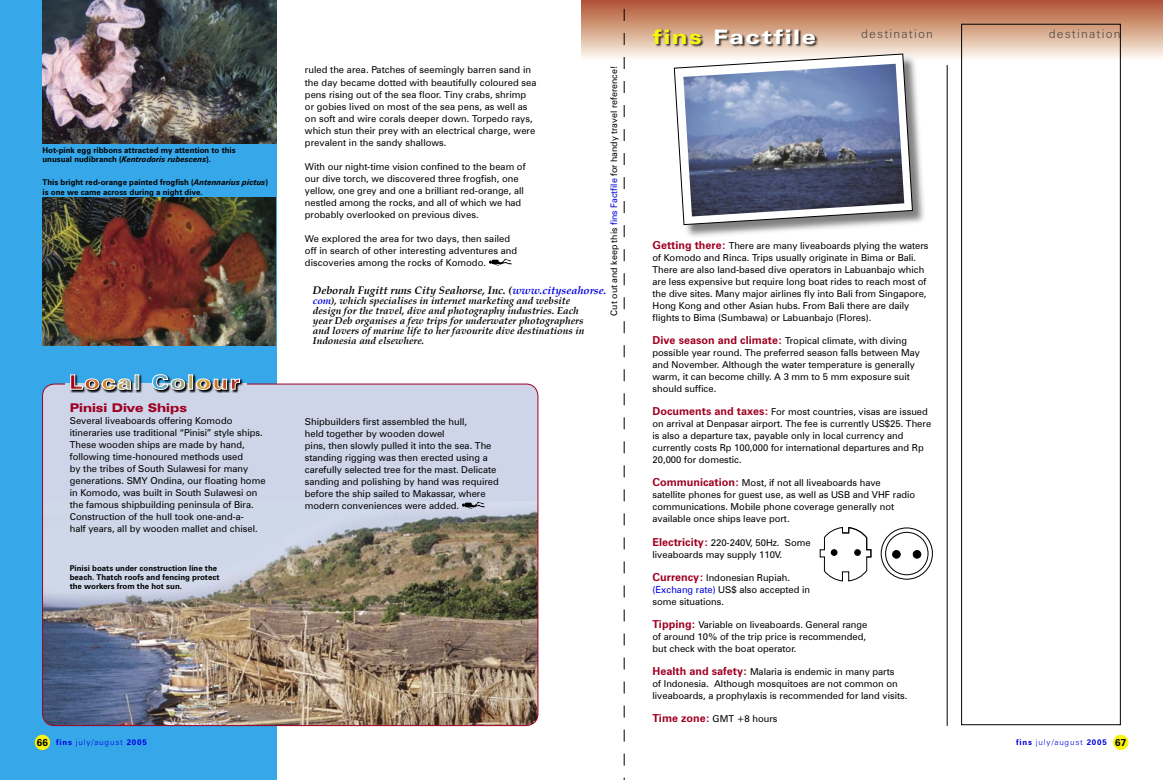
<style>
.page{position:relative;width:1163px;height:780px;background:#fff}
.page>*{position:absolute;margin:0;border:0;box-sizing:border-box;transform-origin:0 0}
.t1{font:900 expanded 20px "Zurich BT";letter-spacing:.1em;color:#fff}
.t2{font:300 12px "Zurich BT";letter-spacing:.1em;color:#484848}
.t3{font:900 expanded 12px "Zurich BT";color:#a00022}
.t4{font:italic 700 11px "Book Antiqua";color:#000}
.t5{font:italic 700 10px/10px "Book Antiqua";color:#000}
.t6{font:700 10px "Zurich BT";color:#000}
.t7{font:9.5px/12px "Zurich BT";color:#000}
.t8{font:9px "Zurich BT";color:#000}
.t9{font:700 8px/9px "Zurich BT";color:#000}
.t10{font:300 8px "Zurich BT";letter-spacing:.1em;color:#0000e1}
.s1{color:#f7f410}
.s2{font-style:italic}
.s3{color:#0000e1}
.s4{font-weight:700;font-size:11px;color:#a00022}
.s5{font-weight:700}
</style>
<div class="page">
<div style="left:0;top:0;width:276px;height:780px;background:#36a7e9"></div>
<img style="left:42px;top:383px;width:497px;height:342px">
<div style="left:581px;top:0;width:581px;height:61px;background:linear-gradient(to bottom,#af512b,#fffdf2)"></div>
<div style="left:652px;top:28px;width:166px;height:20px;background:#000;opacity:.75"></div>
<svg style="left:623px;top:0;width:1px;height:780px"></svg>
<svg style="left:489px;top:259px;width:22px;height:6px"></svg>
<img style="left:43px;top:0;width:233px;height:144px">
<img style="left:43px;top:198px;width:233px;height:148px">
<hr style="left:65px;top:383px;width:181px;height:3px;background:#ced5e8">
<svg style="left:69px;top:379px;width:174px;height:14px"></svg>
<img style="left:70px;top:374px;width:170px;height:44px">
<div style="left:35px;top:734px;width:15px;height:16px;background:#f7f410;border-radius:50%"></div>
<svg style="left:462px;top:502px;width:22px;height:6px"></svg>
<div style="left:674px;top:54px;width:253px;height:185px;background:#000;opacity:.5"></div>
<svg style="left:673px;top:53px;width:239px;height:172px"></svg>
<img style="left:683px;top:64px;width:221px;height:152px">
<div style="left:880px;top:527px;width:52px;height:52px;border:1px solid #000;border-radius:50%"></div>
<div style="left:885px;top:532px;width:43px;height:43px;border:1px solid #000;border-radius:50%"></div>
<div style="left:892px;top:550px;width:8px;height:8px;background:#000;border-radius:50%"></div>
<div style="left:892px;top:550px;width:8px;height:8px;border:1px solid #000;border-radius:50%"></div>
<div style="left:913px;top:550px;width:7px;height:8px;background:#000;border-radius:50%"></div>
<div style="left:912px;top:550px;width:9px;height:8px;border:1px solid #000;border-radius:50%"></div>
<svg style="left:819px;top:527px;width:52px;height:54px"></svg>
<div style="left:830px;top:549px;width:7px;height:7px;background:#000;border-radius:50%"></div>
<div style="left:854px;top:549px;width:6px;height:7px;background:#000;border-radius:50%"></div>
<hr style="left:946px;top:65px;width:1px;height:660px;background:#000">
<div style="left:961px;top:24px;width:159px;height:701px;border:1px solid #000"></div>
<svg style="left:1112px;top:734px;width:16px;height:16px"></svg>
<p class="t2" style="left:861px;top:26px;width:73px">destination</p>
<h1 class="t1" style="left:624px;top:25px;width:164px"><span class="s1">fins</span> Factfile</h1>
<h1 class="t1" style="left:652px;top:25px;width:164px"><span class="s1">fins</span> Factfile</h1>
<p class="t2" style="left:1048px;top:26px;width:73px">destination</p>
<p class="t9" style="left:43px;top:146px;width:195px">Hot-pink egg ribbons attracted my attention to this unusual nudibranch (<span class="s2">Kentrodoris rubescens</span>).</p>
<p class="t9" style="left:43px;top:178px;width:227px">This bright red-orange painted frogfish (<span class="s2">Antennarius pictus</span>) is one we came across during a night dive.</p>
<p class="t7" style="left:305px;top:64px;width:233px">ruled the area. Patches of seemingly barren sand in the day became dotted with beautifully coloured sea pens rising out of the sea floor. Tiny crabs, shrimp or gobies lived on most of the sea pens, as well as on soft and wire corals deeper down. Torpedo rays, which stun their prey with an electrical charge, were prevalent in the sandy shallows.</p>
<p class="t7" style="left:305px;top:160px;width:222px">With our night-time vision confined to the beam of our dive torch, we discovered three frogfish, one yellow, one grey and one a brilliant red-orange, all nestled among the rocks, and all of which we had probably overlooked on previous dives.</p>
<p class="t7" style="left:305px;top:232px;width:214px">We explored the area for two days, then sailed off in search of other interesting adventures and discoveries among the rocks of Komodo.</p>
<p class="t4" style="left:313px;top:284px;width:295px">Deborah Fugitt runs City Seahorse, Inc. (<span class="s3">www.cityseahorse.</span></p>
<p class="t5" style="left:313px;top:296px;width:273px"><span class="s3">com</span>), which specialises in internet marketing and website design for the travel, dive and photography industries. Each year Deb organises a few trips for underwater photographers and lovers of marine life to her favourite dive destinations in Indonesia and elsewhere.</p>
<p class="t8" style="left:608px;top:315px;width:251px;rotate:-90deg">Cut out and keep this <span class="s3">fins Factfile</span> for handy travel reference!</p>
<p class="t3" style="left:70px;top:401px;width:119px">Pinisi Dive Ships</p>
<p class="t7" style="left:70px;top:415px;width:197px">Several liveaboards offering Komodo itineraries use traditional “Pinisi” style ships.<br>These wooden ships are made by hand, following time-honoured methods used<br>by the tribes of South Sulawesi for many generations. SMY Ondina, our floating home in Komodo, was built in South Sulawesi on the famous shipbuilding peninsula of Bira.<br>Construction of the hull took one-and-a-<br>half years, all by wooden mallet and chisel.</p>
<p class="t7" style="left:305px;top:415px;width:195px">Shipbuilders first assembled the hull,<br>held together by wooden dowel<br>pins, then slowly pulled it into the sea. The standing rigging was then erected using a carefully selected tree for the mast. Delicate sanding and polishing by hand was required before the ship sailed to Makassar, where modern conveniences were added.</p>
<p class="t9" style="left:70px;top:563px;width:151px">Pinisi boats under construction line the beach. Thatch roofs and fencing protect the workers from the hot sun.</p>
<p class="t7" style="left:652px;top:239px;width:277px"><span class="s4">Getting there:</span> There are many liveaboards plying the waters of Komodo and Rinca. Trips usually originate in Bima or Bali.<br>There are also land-based dive operators in Labuanbajo which are less expensive but require long boat rides to reach most of the dive sites. Many major airlines fly into Bali from Singapore, Hong Kong and other Asian hubs. From Bali there are daily flights to Bima (Sumbawa) or Labuanbajo (Flores).</p>
<p class="t7" style="left:652px;top:334px;width:269px"><span class="s4">Dive season and climate:</span> Tropical climate, with diving possible year round. The preferred season falls between May and November. Although the water temperature is generally warm, it can become chilly. A 3 mm to 5 mm exposure suit should suffice.</p>
<p class="t7" style="left:652px;top:405px;width:280px"><span class="s4">Documents and taxes:</span> For most countries, visas are issued on arrival at Denpasar airport. The fee is currently US$25. There is also a departure tax, payable only in local currency and currently costs Rp 100,000 for international departures and Rp 20,000 for domestic.</p>
<p class="t7" style="left:652px;top:476px;width:264px"><span class="s4">Communication:</span> Most, if not all liveaboards have satellite phones for guest use, as well as USB and VHF radio communications. Mobile phone coverage generally not available once ships leave port.</p>
<p class="t7" style="left:652px;top:536px;width:160px"><span class="s4">Electricity:</span> 220-240V, 50Hz. Some liveaboards may supply 110V.</p>
<p class="t7" style="left:652px;top:571px;width:159px"><span class="s4">Currency:</span> Indonesian Rupiah. <span class="s3">(Exchang rate)</span> US$ also accepted in some situations.</p>
<p class="t7" style="left:652px;top:618px;width:216px"><span class="s4">Tipping:</span> Variable on liveaboards. General range of around 10% of the trip price is recommended, but check with the boat operator.</p>
<p class="t7" style="left:652px;top:665px;width:256px"><span class="s4">Health and safety:</span> Malaria is endemic in many parts<br>of Indonesia. Although mosquitoes are not common on liveaboards, a prophylaxis is recommended for land visits.</p>
<p class="t7" style="left:652px;top:712px;width:126px"><span class="s4">Time zone:</span> GMT +8 hours</p>
<p class="t6" style="left:37px;top:736px;width:13px">66</p>
<p class="t10" style="left:56px;top:737px;width:92px"><span class="s5">fins</span> july/august <span class="s5">2005</span></p>
<p class="t6" style="left:1115px;top:736px;width:13px">67</p>
<p class="t10" style="left:1015px;top:737px;width:92px"><span class="s5">fins</span> july/august <span class="s5">2005</span></p>
</div>
